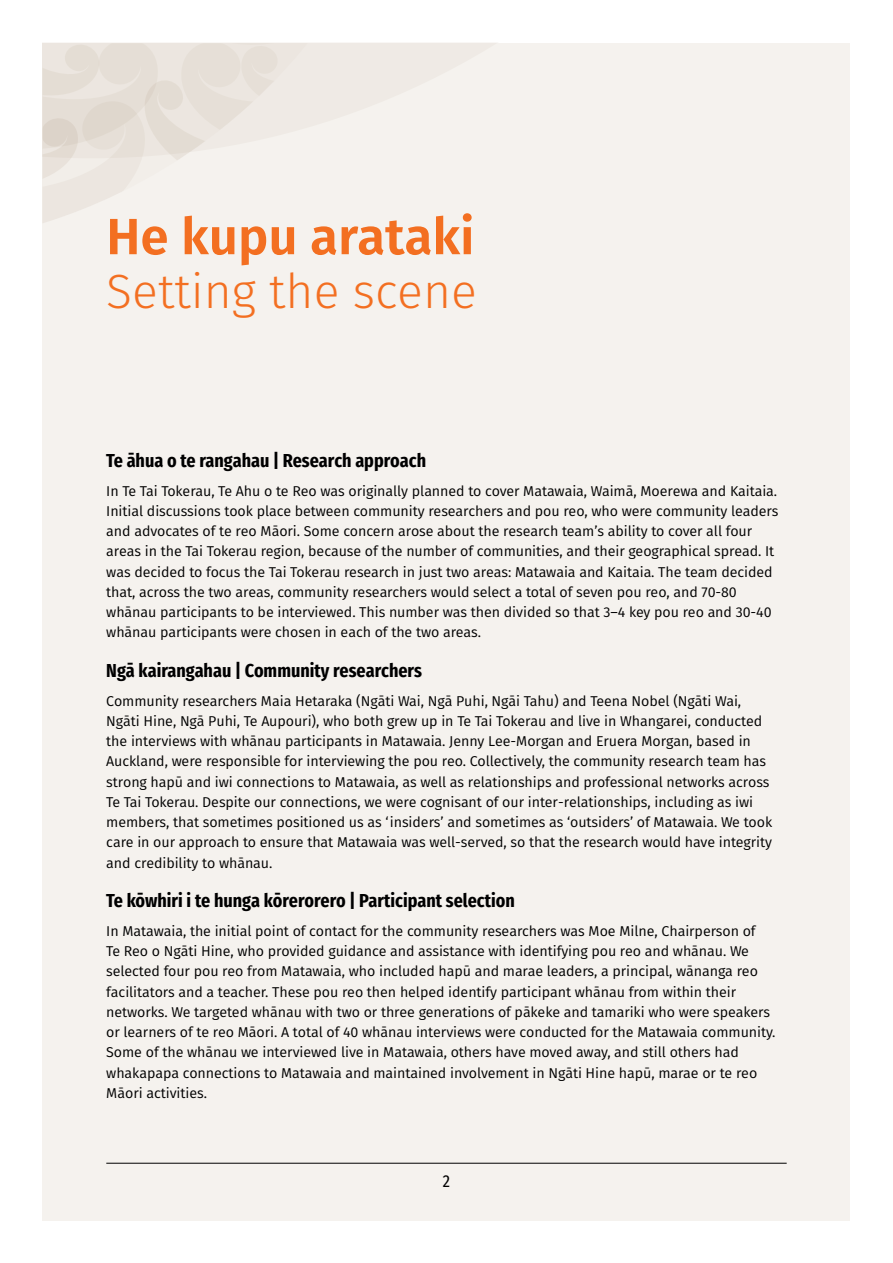
<style>
.page{position:relative;width:893px;height:1263px;background:#fff}
.page>*{position:absolute;margin:0;border:0;box-sizing:border-box;transform-origin:0 0}
.t1{font:600 51px "Fira Sans";color:#f36f21}
.t2{font:300 48px "Fira Sans";color:#f36f21}
.t3{font:700 18.75px "Fira Sans Condensed";color:#000}
.t4{font:17.25px "Fira Sans Condensed";color:#000}
.t5{font:14.25px/20.2px "Fira Sans";letter-spacing:-.005em;color:#000}
</style>
<div class="page">
<div style="left:43px;top:43px;width:807px;height:1177px;background:#f5f2ee"></div>
<hr style="left:106px;top:1163px;width:681px;height:1px;background:#000">
<svg style="left:43px;top:158px;width:137px;height:65px"></svg>
<svg style="left:43px;top:43px;width:265px;height:115px;fill:#e6dfd7"></svg>
<h1 class="t1" style="left:106px;top:195px;width:370px">He kupu arataki</h1>
<h2 class="t2" style="left:106px;top:257px;width:372px">Setting the scene</h2>
<h3 class="t3" style="left:106px;top:443px;width:321px">Te āhua o te rangahau | Research approach</h3>
<p class="t5" style="left:106px;top:480px;width:674px">In Te Tai Tokerau, Te Ahu o te Reo was originally planned to cover Matawaia, Waimā, Moerewa and Kaitaia.<br>Initial discussions took place between community researchers and pou reo, who were community leaders and advocates of te reo Māori. Some concern arose about the research team’s ability to cover all four areas in the Tai Tokerau region, because of the number of communities, and their geographical spread. It was decided to focus the Tai Tokerau research in just two areas: Matawaia and Kaitaia. The team decided that, across the two areas, community researchers would select a total of seven pou reo, and 70-80 whānau participants to be interviewed. This number was then divided so that 3–4 key pou reo and 30-40 whānau participants were chosen in each of the two areas.</p>
<h3 class="t3" style="left:106px;top:653px;width:317px">Ngā kairangahau | Community researchers</h3>
<p class="t5" style="left:106px;top:690px;width:667px">Community researchers Maia Hetaraka (Ngāti Wai, Ngā Puhi, Ngāi Tahu) and Teena Nobel (Ngāti Wai, Ngāti Hine, Ngā Puhi, Te Aupouri), who both grew up in Te Tai Tokerau and live in Whangarei, conducted the interviews with whānau participants in Matawaia. Jenny Lee-Morgan and Eruera Morgan, based in Auckland, were responsible for interviewing the pou reo. Collectively, the community research team has strong hapū and iwi connections to Matawaia, as well as relationships and professional networks across Te Tai Tokerau. Despite our connections, we were cognisant of our inter-relationships, including as iwi members, that sometimes positioned us as ‘insiders’ and sometimes as ‘outsiders’ of Matawaia. We took care in our approach to ensure that Matawaia was well-served, so that the research would have integrity and credibility to whānau.</p>
<h3 class="t3" style="left:106px;top:883px;width:410px">Te kōwhiri i te hunga kōrerorero | Participant selection</h3>
<p class="t5" style="left:106px;top:920px;width:671px">In Matawaia, the initial point of contact for the community researchers was Moe Milne, Chairperson of<br>Te Reo o Ngāti Hine, who provided guidance and assistance with identifying pou reo and whānau. We selected four pou reo from Matawaia, who included hapū and marae leaders, a principal, wānanga reo facilitators and a teacher. These pou reo then helped identify participant whānau from within their networks. We targeted whānau with two or three generations of pākeke and tamariki who were speakers or learners of te reo Māori. A total of 40 whānau interviews were conducted for the Matawaia community.<br>Some of the whānau we interviewed live in Matawaia, others have moved away, and still others had whakapapa connections to Matawaia and maintained involvement in Ngāti Hine hapū, marae or te reo Māori activities.</p>
<p class="t4" style="left:443px;top:1165px;width:9px">2</p>
</div>
